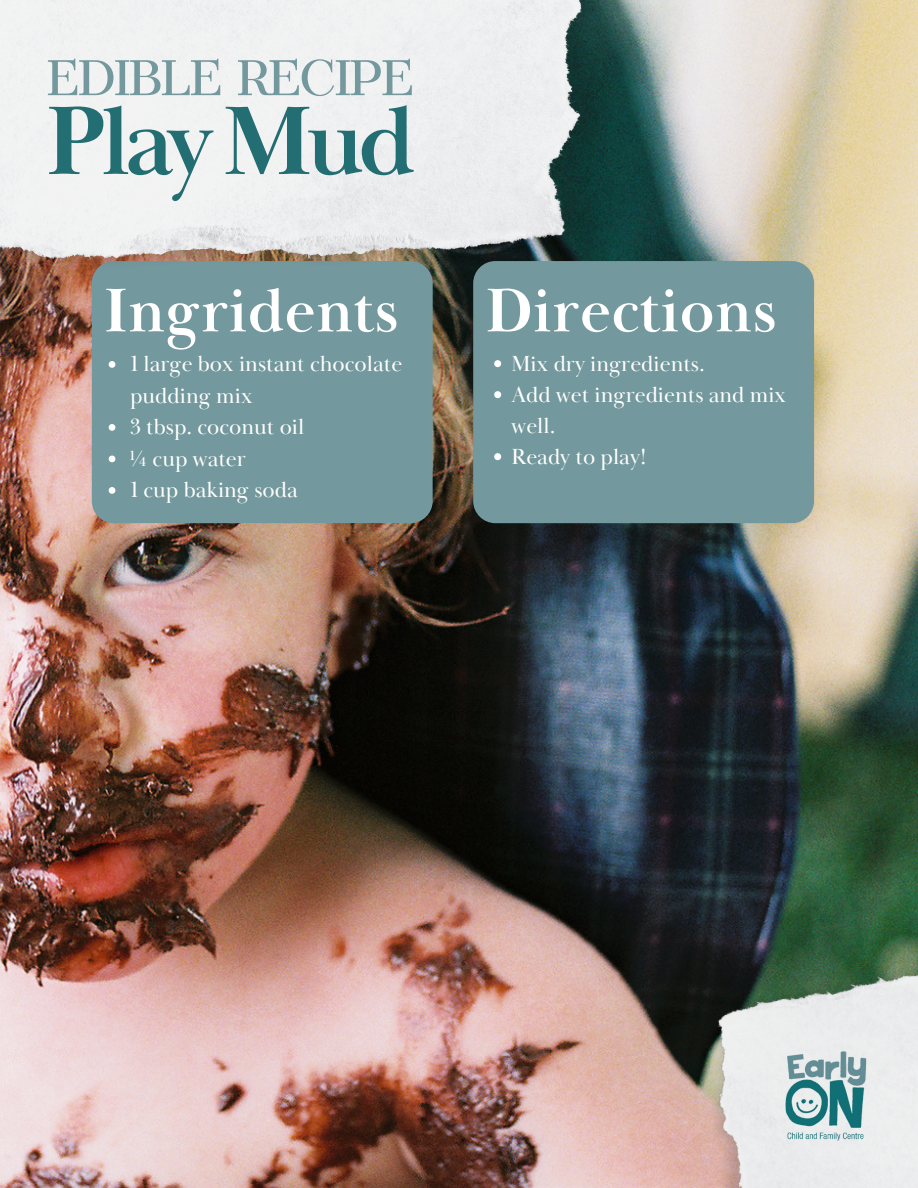
<style>
.page{position:relative;width:918px;height:1188px;background:#fff}
.page>*{position:absolute;margin:0;border:0;box-sizing:border-box;transform-origin:0 0}
.t1{font:700 100.5px "Baskerville Display PT";letter-spacing:-.07em;color:#226e73}
.t2{font:700 63.75px "Baskerville Display PT";color:#fff}
.t3{font:62.4px "TT Tsars C";letter-spacing:-.07em;color:#73989d}
.t4{font:22.5px/31.5px "Baskerville Display PT";color:#fff}
</style>
<div class="page">
<img style="left:0;top:0;width:918px;height:1188px">
<div style="left:92px;top:261px;width:341px;height:262px;background:#73989d;border-radius:22px"></div>
<img style="left:0;top:0;width:615px;height:274px">
<img style="left:675px;top:912px;width:243px;height:276px">
<img style="left:764px;top:1034px;width:125px;height:125px">
<div style="left:473px;top:261px;width:341px;height:262px;background:#73989d;border-radius:22px"></div>
<svg style="left:109px;top:361px;width:6px;height:7px"></svg>
<svg style="left:109px;top:424px;width:6px;height:7px"></svg>
<svg style="left:109px;top:456px;width:6px;height:6px"></svg>
<svg style="left:109px;top:487px;width:6px;height:7px"></svg>
<svg style="left:494px;top:360px;width:7px;height:7px"></svg>
<svg style="left:494px;top:391px;width:7px;height:7px"></svg>
<svg style="left:494px;top:453px;width:7px;height:7px"></svg>
<p class="t3" style="left:45px;top:39px;width:372px">EDIBLE RECIPE</p>
<p class="t1" style="left:45px;top:80px;width:372px">Play Mud</p>
<p class="t2" style="left:104px;top:272px;width:296px">Ingridents</p>
<p class="t4" style="left:130px;top:349px;width:274px">1 large box instant chocolate pudding mix</p>
<p class="t4" style="left:130px;top:412px;width:176px">3 tbsp. coconut oil</p>
<p class="t4" style="left:130px;top:443px;width:117px">¼ cup water</p>
<p class="t4" style="left:130px;top:475px;width:169px">1 cup baking soda</p>
<p class="t2" style="left:485px;top:272px;width:293px">Directions</p>
<p class="t4" style="left:511px;top:348px;width:195px">Mix dry ingredients.</p>
<p class="t4" style="left:511px;top:380px;width:276px;line-height:31px">Add wet ingredients and mix well.</p>
<p class="t4" style="left:511px;top:441px;width:137px">Ready to play!</p>
</div>
